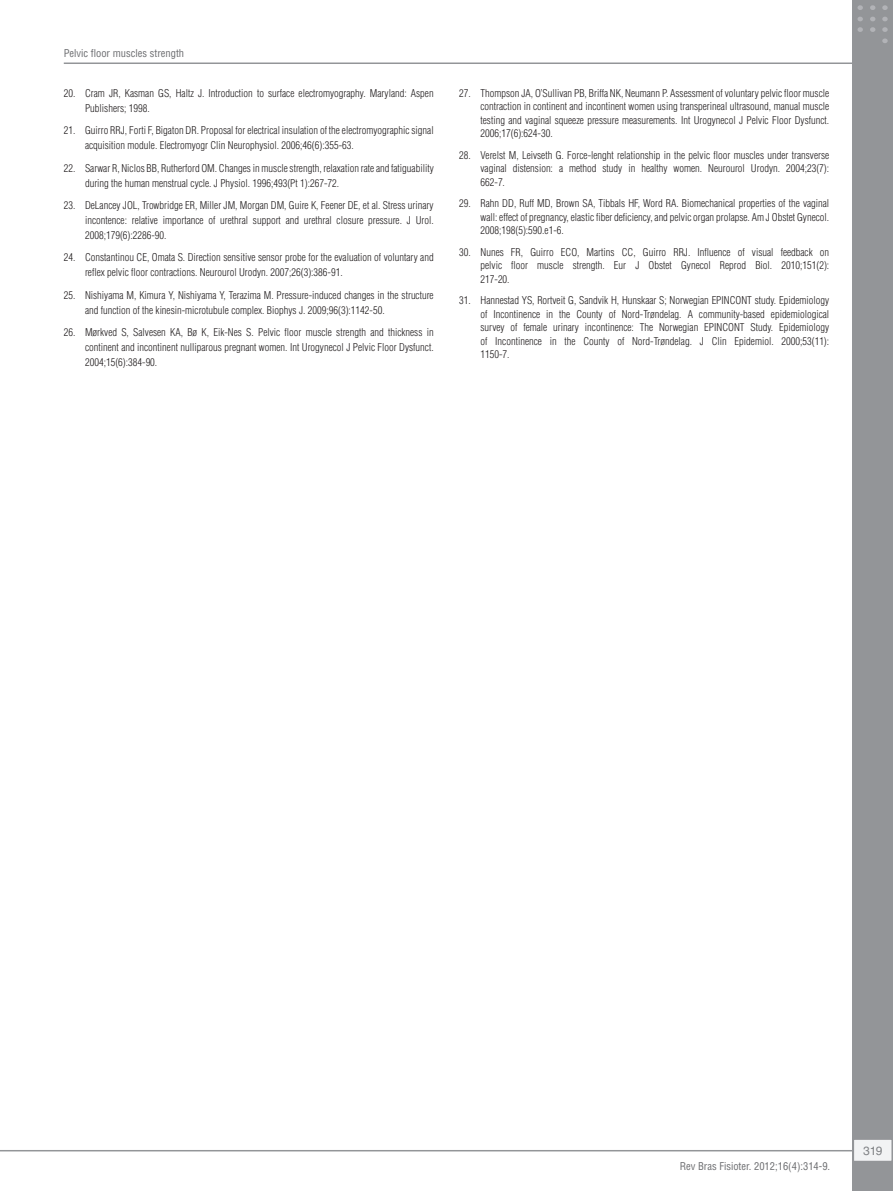
<style>
.page{position:relative;width:893px;height:1191px;background:#fff}
.page>*{position:absolute;margin:0;border:0;box-sizing:border-box;transform-origin:0 0}
.t1{font:12px "Helvetica LT Std";color:#808285}
.z05_4_referencias{font:300 condensed 10.5px/13.5px "Helvetica LT Std";color:#231f20;text-align:justify}
.t2{font:condensed 10.5px "Helvetica LT Std";color:#6c6d70}
</style>
<div class="page">
<hr style="left:0;top:1150px;width:879px;height:1px;background:#939598">
<hr style="left:64px;top:62px;width:810px;height:2px;background:#939598">
<div style="left:853px;top:0;width:40px;height:1191px;background:#939598"></div>
<div style="left:853px;top:1139px;width:39px;height:22px;background:#f2f3f4"></div>
<div style="left:853px;top:1138px;width:40px;height:24px;border:2px solid #939598"></div>
<svg style="left:857px;top:27px;width:6px;height:5px"></svg>
<svg style="left:857px;top:17px;width:6px;height:4px"></svg>
<svg style="left:857px;top:5px;width:6px;height:5px"></svg>
<svg style="left:870px;top:27px;width:5px;height:5px"></svg>
<svg style="left:870px;top:17px;width:5px;height:4px"></svg>
<svg style="left:870px;top:5px;width:5px;height:5px"></svg>
<svg style="left:882px;top:27px;width:6px;height:5px"></svg>
<svg style="left:882px;top:38px;width:6px;height:5px"></svg>
<svg style="left:882px;top:17px;width:6px;height:4px"></svg>
<svg style="left:882px;top:5px;width:6px;height:5px"></svg>
<p class="t2" style="left:64px;top:46px;width:122px">Pelvic floor muscles strength</p>
<p class="z05_4_referencias" style="left:85px;top:86px;width:350px;line-height:14.7px;text-indent:-21px">20. Cram JR, Kasman GS, Haltz J. Introduction to surface electromyography. Maryland: Aspen<br>Publishers; 1998.</p>
<p class="z05_4_referencias" style="left:85px;top:123px;width:350px;line-height:14.7px;text-indent:-21px">21. Guirro RRJ, Forti F, Bigaton DR. Proposal for electrical insulation of the electromyographic signal acquisition module. Electromyogr Clin Neurophysiol. 2006;46(6):355-63.</p>
<p class="z05_4_referencias" style="left:85px;top:161px;width:350px;line-height:14.7px;text-indent:-21px">22. Sarwar R, Niclos BB, Rutherford OM. Changes in muscle strength, relaxation rate and fatiguability during the human menstrual cycle. J Physiol. 1996;493(Pt 1):267-72.</p>
<p class="z05_4_referencias" style="left:85px;top:198px;width:350px;line-height:14.7px;text-indent:-21px">23. DeLancey JOL, Trowbridge ER, Miller JM, Morgan DM, Guire K, Feener DE, et al. Stress urinary incontence: relative importance of urethral support and urethral closure pressure. J Urol.<br>2008;179(6):2286-90.</p>
<p class="z05_4_referencias" style="left:85px;top:250px;width:350px;line-height:14.7px;text-indent:-21px">24. Constantinou CE, Omata S. Direction sensitive sensor probe for the evaluation of voluntary and reflex pelvic floor contractions. Neurourol Urodyn. 2007;26(3):386-91.</p>
<p class="z05_4_referencias" style="left:85px;top:288px;width:350px;line-height:14.7px;text-indent:-21px">25. Nishiyama M, Kimura Y, Nishiyama Y, Terazima M. Pressure-induced changes in the structure and function of the kinesin-microtubule complex. Biophys J. 2009;96(3):1142-50.</p>
<p class="z05_4_referencias" style="left:85px;top:325px;width:350px;line-height:14.7px;text-indent:-21px">26. Mørkved S, Salvesen KA, Bø K, Eik-Nes S. Pelvic floor muscle strength and thickness in continent and incontinent nulliparous pregnant women. Int Urogynecol J Pelvic Floor Dysfunct.<br>2004;15(6):384-90.</p>
<p class="z05_4_referencias" style="left:480px;top:86px;width:350px;text-indent:-21px">27. Thompson JA, O’Sullivan PB, Briffa NK, Neumann P. Assessment of voluntary pelvic floor muscle contraction in continent and incontinent women using transperineal ultrasound, manual muscle testing and vaginal squeeze pressure measurements. Int Urogynecol J Pelvic Floor Dysfunct.<br>2006;17(6):624-30.</p>
<p class="z05_4_referencias" style="left:480px;top:148px;width:350px;text-indent:-21px">28. Verelst M, Leivseth G. Force-lenght relationship in the pelvic floor muscles under transverse vaginal distension: a method study in healthy women. Neurourol Urodyn. 2004;23(7):<br>662-7.</p>
<p class="z05_4_referencias" style="left:480px;top:197px;width:350px;text-indent:-21px">29. Rahn DD, Ruff MD, Brown SA, Tibbals HF, Word RA. Biomechanical properties of the vaginal wall: effect of pregnancy, elastic fiber deficiency, and pelvic organ prolapse. Am J Obstet Gynecol.<br>2008;198(5):590.e1-6.</p>
<p class="z05_4_referencias" style="left:480px;top:245px;width:350px;text-indent:-21px">30. Nunes FR, Guirro ECO, Martins CC, Guirro RRJ. Influence of visual feedback on pelvic floor muscle strength. Eur J Obstet Gynecol Reprod Biol. 2010;151(2):<br>217-20.</p>
<p class="z05_4_referencias" style="left:480px;top:294px;width:350px;text-indent:-21px">31. Hannestad YS, Rortveit G, Sandvik H, Hunskaar S; Norwegian EPINCONT study. Epidemiology of Incontinence in the County of Nord-Trøndelag. A community-based epidemiological survey of female urinary incontinence: The Norwegian EPINCONT Study. Epidemiology of Incontinence in the County of Nord-Trøndelag. J Clin Epidemiol. 2000;53(11):<br>1150-7.</p>
<p class="t2" style="left:680px;top:1160px;width:152px">Rev Bras Fisioter. 2012;16(4):314-9.</p>
<p class="t1" style="left:863px;top:1143px;width:21px">319</p>
</div>
